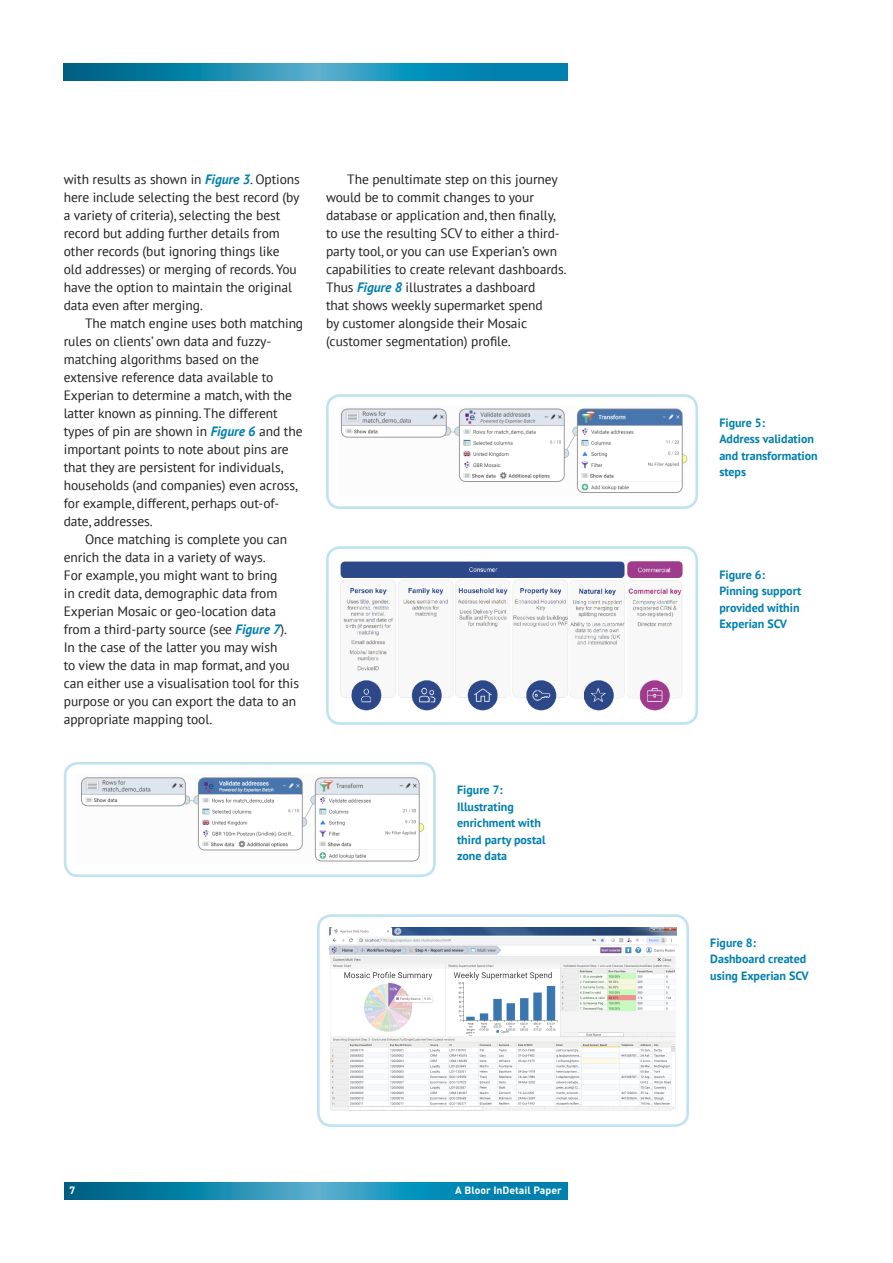
<style>
.page{position:relative;width:893px;height:1263px;background:#fff}
.page>*{position:absolute;margin:0;border:0;box-sizing:border-box;transform-origin:0 0}
.BLOOR_BODY_INDENT_4m{font:13.5px/18px "PT Sans";letter-spacing:-.005em;color:#231f20}
.BLOOR_FIGURE_CAPTION{font:700 12px/16.5px "PT Sans";color:#0080ae}
.t1{font:700 10.5px "DIN";color:#fff}
.s1{font-weight:700;font-style:italic;color:#0080ae}
</style>
<div class="page">
<svg style="left:64px;top:64px;width:503px;height:17px;background:#168ab0"></svg>
<svg style="left:64px;top:1182px;width:503px;height:17px;background:#1689b0"></svg>
<img style="left:341px;top:408px;width:347px;height:85px">
<div style="left:326px;top:394px;width:372px;height:115px;border:3px solid #bfe2f2;border-radius:13px"></div>
<img style="left:340px;top:561px;width:343px;height:150px">
<div style="left:326px;top:546px;width:372px;height:179px;border:3px solid #bfe2f2;border-radius:13px"></div>
<img style="left:81px;top:777px;width:344px;height:85px">
<div style="left:64px;top:762px;width:372px;height:115px;border:3px solid #bfe2f2;border-radius:13px"></div>
<img style="left:330px;top:927px;width:346px;height:184px">
<div style="left:317px;top:914px;width:372px;height:213px;border:3px solid #bfe2f2;border-radius:13px"></div>
<p class="BLOOR_BODY_INDENT_4m" style="left:64px;top:170px;width:238px">with results as shown in <span class="s1">Figure 3</span>. Options here include selecting the best record (by a variety of criteria), selecting the best record but adding further details from other records (but ignoring things like old addresses) or merging of records. You have the option to maintain the original data even after merging.</p>
<p class="BLOOR_BODY_INDENT_4m" style="left:64px;top:314px;width:241px;text-indent:21px">The match engine uses both matching rules on clients’ own data and fuzzy&shy;matching algorithms based on the extensive reference data available to Experian to determine a match, with the latter known as pinning. The different types of pin are shown in <span class="s1">Figure 6</span> and the important points to note about pins are that they are persistent for individuals, households (and companies) even across, for example, different, perhaps out-of&shy;date, addresses.</p>
<p class="BLOOR_BODY_INDENT_4m" style="left:64px;top:530px;width:237px;text-indent:21px">Once matching is complete you can enrich the data in a variety of ways.<br>For example, you might want to bring<br>in credit data, demographic data from Experian Mosaic or geo-location data from a third-party source (see <span class="s1">Figure 7</span>).<br>In the case of the latter you may wish<br>to view the data in map format, and you can either use a visualisation tool for this purpose or you can export the data to an appropriate mapping tool.</p>
<p class="BLOOR_BODY_INDENT_4m" style="left:326px;top:170px;width:242px;text-indent:21px">The penultimate step on this journey would be to commit changes to your database or application and, then finally, to use the resulting SCV to either a third&shy;party tool, or you can use Experian’s own capabilities to create relevant dashboards.<br>Thus <span class="s1">Figure 8</span> illustrates a dashboard<br>that shows weekly supermarket spend<br>by customer alongside their Mosaic (customer segmentation) profile.</p>
<p class="BLOOR_FIGURE_CAPTION" style="left:457px;top:782px;width:90px">Figure 7:<br>Illustrating enrichment with third party postal zone data</p>
<p class="t1" style="left:69px;top:1184px;width:7px">7</p>
<p class="t1" style="left:455px;top:1184px;width:108px">A Bloor InDetail Paper</p>
<p class="BLOOR_FIGURE_CAPTION" style="left:719px;top:414px;width:100px">Figure 5:<br>Address validation and transformation steps</p>
<p class="BLOOR_FIGURE_CAPTION" style="left:719px;top:566px;width:84px">Figure 6:<br>Pinning support provided within<br>Experian SCV</p>
<p class="BLOOR_FIGURE_CAPTION" style="left:710px;top:934px;width:100px">Figure 8:<br>Dashboard created using Experian SCV</p>
</div>
